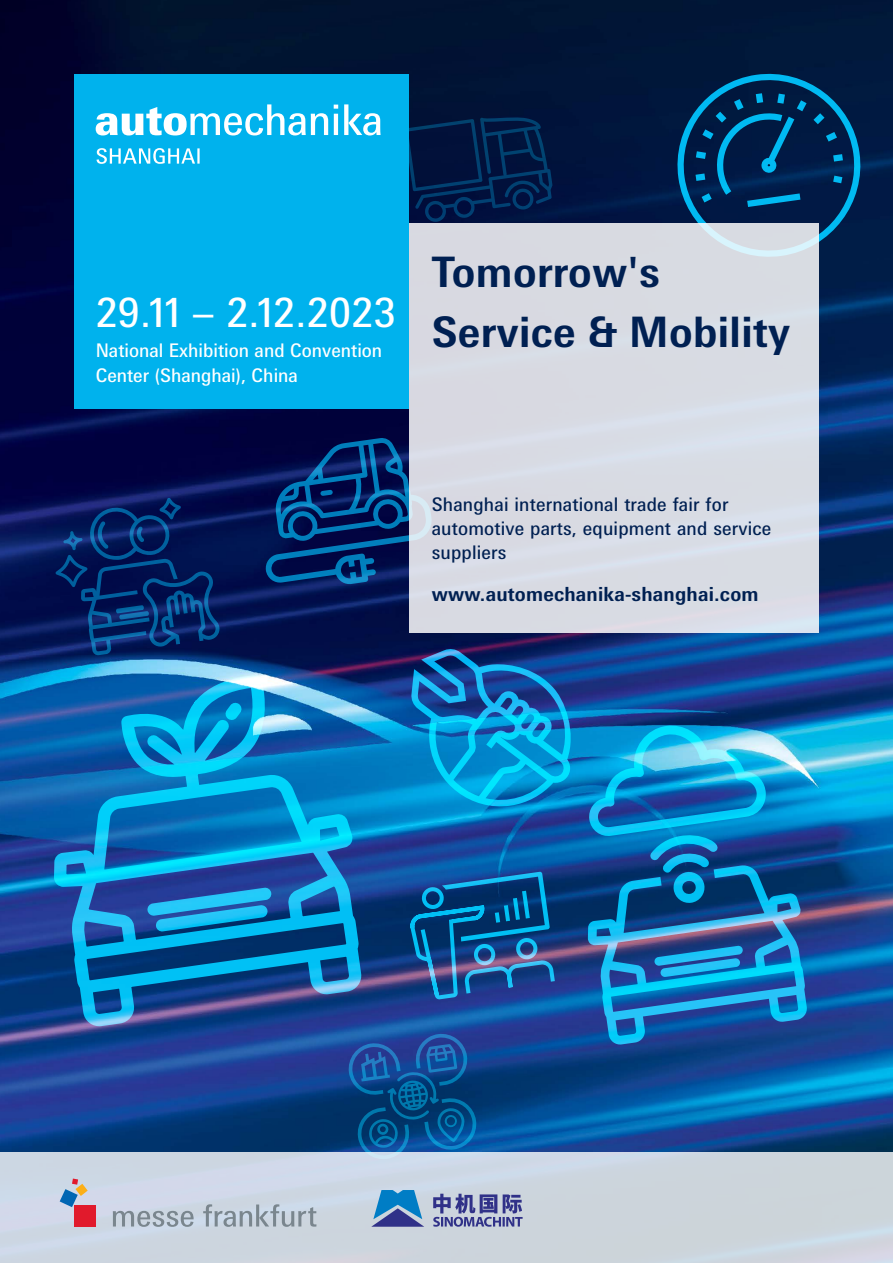
<style>
.page{position:relative;width:893px;height:1263px;background:#fff}
.page>*{position:absolute;margin:0;border:0;box-sizing:border-box;transform-origin:0 0}
.t1{font:700 42px/60px "Messe Univers";letter-spacing:.01em;color:#002052}
.t2{font:40.5px "Messe Univers";letter-spacing:.01em;color:#fff}
.t3{font:700 19.5px "Messe Univers";letter-spacing:.01em;color:#002052}
.t4{font:18.75px/24px "Messe Univers";letter-spacing:.01em;color:#002052}
.t5{font:18.75px/25.5px "Messe Univers";color:#fff}
</style>
<div class="page">
<img style="left:0;top:0;width:893px;height:1152px">
<svg style="left:671px;top:68px;width:195px;height:195px;background:#00325d"></svg>
<svg style="left:410px;top:871px;width:145px;height:128px;background:#165592"></svg>
<svg style="left:265px;top:437px;width:144px;height:148px;background:#032d6b"></svg>
<svg style="left:347px;top:1032px;width:131px;height:120px;background:#0c4d90"></svg>
<svg style="left:56px;top:497px;width:164px;height:159px;background:#042464"></svg>
<svg style="left:588px;top:723px;width:220px;height:322px;background:#1b79b6"></svg>
<svg style="left:53px;top:674px;width:311px;height:355px;background:#1477b8"></svg>
<svg style="left:411px;top:648px;width:165px;height:163px;background:#0a80c0"></svg>
<svg style="left:409px;top:117px;width:143px;height:106px;background:#001b47"></svg>
<div style="left:0;top:1152px;width:893px;height:111px;background:linear-gradient(to right,#ced7e6,#ccd5db)"></div>
<div style="left:74px;top:74px;width:335px;height:335px;background:#00b2ed"></div>
<svg style="left:97px;top:148px;width:103px;height:16px"></svg>
<svg style="left:96px;top:104px;width:285px;height:31px"></svg>
<div style="left:409px;top:223px;width:410px;height:409px;background:#d8dbe3"></div>
<svg style="left:113px;top:1204px;width:203px;height:23px;background:#b4bfcb"></svg>
<div style="left:74px;top:1204px;width:22px;height:22px;background:#e11a2c"></div>
<svg style="left:60px;top:1178px;width:28px;height:29px"></svg>
<svg style="left:433px;top:1194px;width:90px;height:33px;background:#8388b5"></svg>
<svg style="left:371px;top:1190px;width:53px;height:37px;background:#5087be"></svg>
<h2 class="t2" style="left:96px;top:288px;width:301px">29.11 – 2.12.2023</h2>
<p class="t5" style="left:96px;top:337px;width:288px">National Exhibition and Convention<br>Center (Shanghai), China</p>
<h1 class="t1" style="left:432px;top:241px;width:360px">Tomorrow's<br>Service &amp; Mobility</h1>
<p class="t4" style="left:432px;top:492px;width:341px">Shanghai international trade fair for automotive parts, equipment and service suppliers</p>
<p class="t3" style="left:432px;top:582px;width:328px">www.automechanika-shanghai.com</p>
</div>
